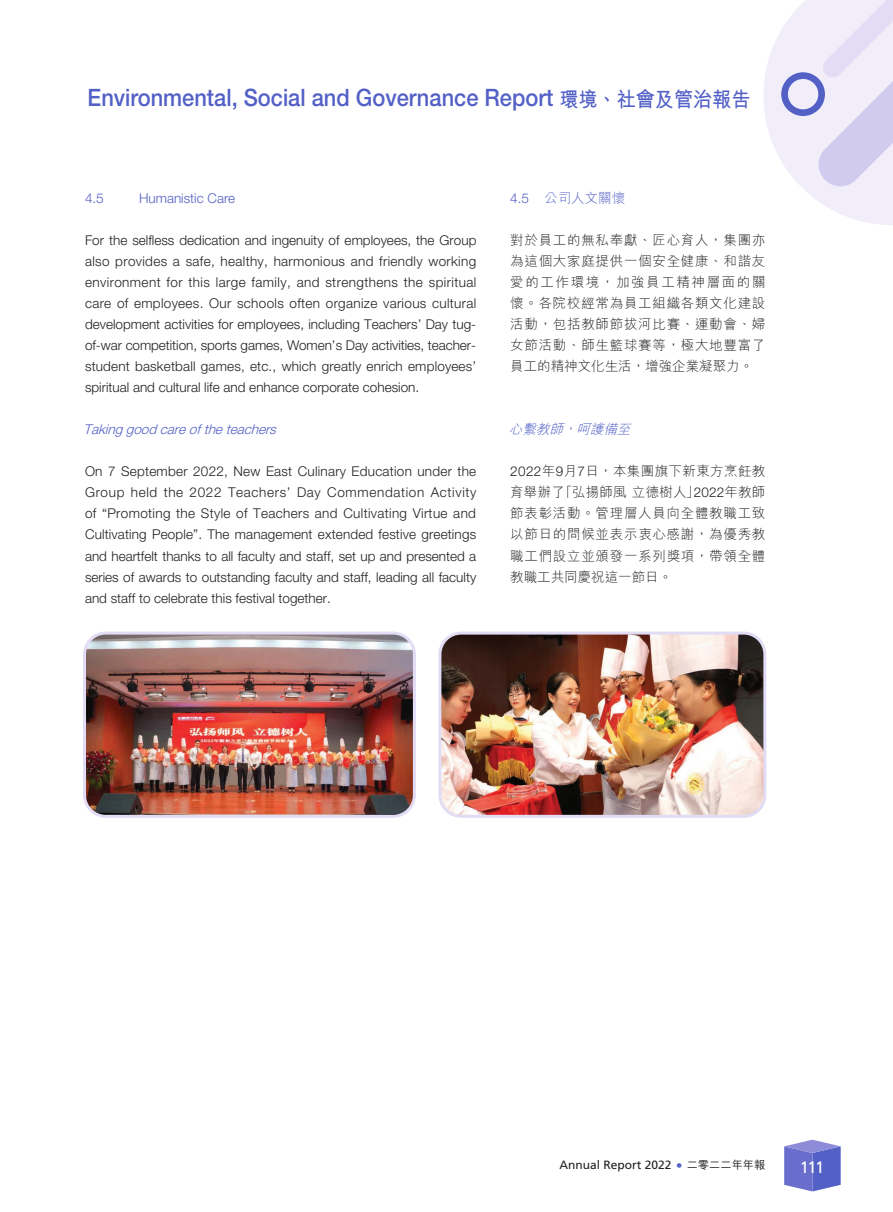
<style>
.page{position:relative;width:893px;height:1212px;background:#fff}
.page>*{position:absolute;margin:0;border:0;box-sizing:border-box;transform-origin:0 0}
.t1{font:500 24px "Helvetica Neue LT Std";color:#5360c6;scale:.91 1}
.t2{font:16.5px "Frutiger LT Std";color:#fff}
.t3{font:300 13.5px/21px "Helvetica Neue LT Std";color:#231f20;text-align:justify}
.t4{font:300 13.5px/21px "M Hei HK";letter-spacing:.055em;color:#231f20;text-align:justify}
.t5{font:italic 300 13.5px "Helvetica Neue LT Std";color:#5360c6}
.t6{font:300 13.5px "Helvetica Neue LT Std";color:#5360c6}
.t7{font:300 13.5px "M Hei HK";color:#5360c6}
.t8{font:italic 300 13.5px "M Hei HK";color:#5360c6}
.t9{font:12px "Frutiger LT Std";color:#231f20}
.s1{font-family:"M Hei HK";font-weight:700;font-size:21px}
.s2{font-family:"Helvetica Neue LT Std"}
.s3{font-family:"P Ming Li U";font-size:15px;color:#5360c6}
.s4{font-family:"M Hei HK";font-weight:500;font-size:11.25px}
</style>
<div class="page">
<svg style="left:784px;top:1140px;width:57px;height:51px"></svg>
<svg style="left:763px;top:0;width:130px;height:225px"></svg>
<img style="left:442px;top:635px;width:320px;height:179px">
<div style="left:438px;top:631px;width:328px;height:187px;border:3px solid #e2dcf4;border-radius:21px"></div>
<img style="left:87px;top:635px;width:325px;height:179px">
<div style="left:83px;top:631px;width:333px;height:187px;border:3px solid #e2dcf4;border-radius:21px"></div>
<h1 class="t1" style="left:88px;top:84px;width:730px">Environmental, Social and Governance Report <span class="s1">環境、社會及管治報告</span></h1>
<p class="t6" style="left:85px;top:190px;width:20px">4.5</p>
<p class="t6" style="left:139px;top:190px;width:98px">Humanistic Care</p>
<p class="t3" style="left:85px;top:230px;width:393px">For the selfless dedication and ingenuity of employees, the Group also provides a safe, healthy, harmonious and friendly working environment for this large family, and strengthens the spiritual care of employees. Our schools often organize various cultural development activities for employees, including Teachers’ Day tug&shy;of-war competition, sports games, Women’s Day activities, teacher&shy;student basketball games, etc., which greatly enrich employees’ spiritual and cultural life and enhance corporate cohesion.</p>
<p class="t5" style="left:84px;top:421px;width:198px">Takinggoodcareoftheteachers</p>
<p class="t3" style="left:85px;top:461px;width:393px">On 7 September 2022, New East Culinary Education under the Group held the 2022 Teachers’ Day Commendation Activity of “Promoting the Style of Teachers and Cultivating Virtue and Cultivating People”. The management extended festive greetings and heartfelt thanks to all faculty and staff, set up and presented a series of awards to outstanding faculty and staff, leading all faculty and staff to celebrate this festival together.</p>
<p class="t7" style="left:510px;top:189px;width:117px"><span class="s2">4.5</span> 公司人文關懷</p>
<p class="t4" style="left:510px;top:229px;width:257px">對於員工的無私奉獻、匠心育人，集團亦為這個大家庭提供一個安全健康、和諧友愛的工作環境，加強員工精神層面的關懷。各院校經常為員工組織各類文化建設活動，包括教師節拔河比賽、運動會、婦女節活動、師生籃球賽等，極大地豐富了員工的精神文化生活，增強企業凝聚力。</p>
<p class="t8" style="left:509px;top:420px;width:128px">心繫教師，呵護備至</p>
<p class="t4" style="left:510px;top:460px;width:257px"><span class="s2">2022</span>年<span class="s2">9</span>月<span class="s2">7</span>日，本集團旗下新東方烹飪教育舉辦了「弘揚師風立德樹人」<span class="s2">2022</span>年教師節表彰活動。管理層人員向全體教職工致以節日的問候並表示衷心感謝，為優秀教職工們設立並頒發一系列獎項，帶領全體教職工共同慶祝這一節日。</p>
<p class="t9" style="left:560px;top:1158px;width:207px">Annual Report 2022<span class="s3">˙</span><span class="s4">二零二二年年報</span></p>
<p class="t2" style="left:800px;top:1157px;width:26px">111</p>
</div>
